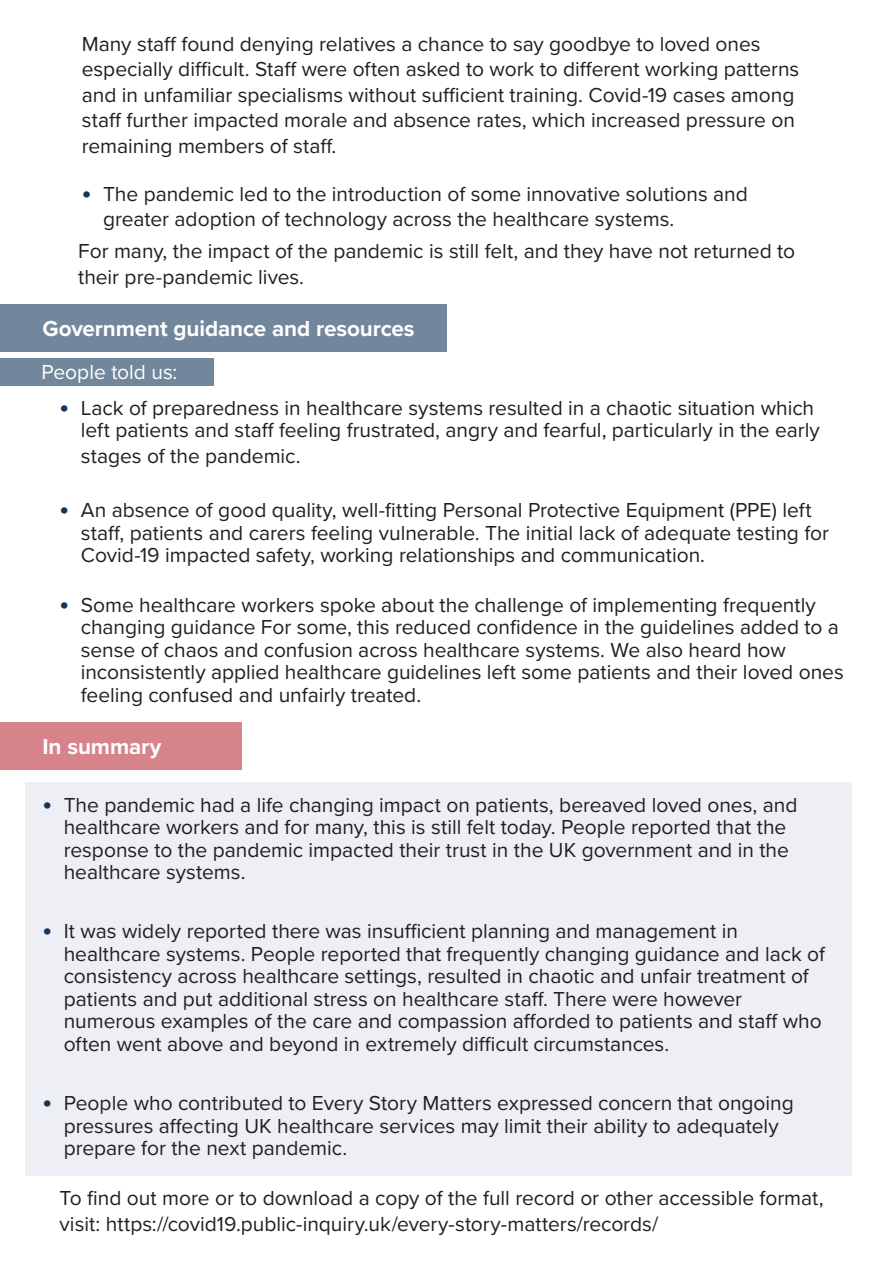
<style>
.page{position:relative;width:893px;height:1263px;background:#fff}
.page>*{position:absolute;margin:0;border:0;box-sizing:border-box;transform-origin:0 0}
.t1{font:700 22.5px "Proxima Nova";letter-spacing:-.005em;color:#fff}
.t2{font:21px/22.5px "Proxima Nova";color:#231f20}
.t3{font:21px "Proxima Nova";color:#fff}
.s1{font-weight:700;font-size:27px;color:#15365a}
</style>
<div class="page">
<div style="left:0;top:358px;width:213px;height:28px;background:#72869c"></div>
<div style="left:26px;top:782px;width:826px;height:394px;background:#eeeef5"></div>
<div style="left:0;top:722px;width:242px;height:48px;background:#d6838c"></div>
<div style="left:0;top:304px;width:446px;height:47px;background:#72869c"></div>
<p class="t2" style="left:82px;top:30px;width:719px;line-height:25.5px">Many staff found denying relatives a chance to say goodbye to loved ones especially difficult. Staff were often asked to work to different working patterns and in unfamiliar specialisms without sufficient training. Covid-19 cases among staff further impacted morale and absence rates, which increased pressure on remaining members of staff.</p>
<p class="t2" style="left:103px;top:180px;width:646px;line-height:25.5px;text-indent:-21px"><span class="s1">•</span> The pandemic led to the introduction of some innovative solutions and greater adoption of technology across the healthcare systems.</p>
<p class="t2" style="left:78px;top:238px;width:718px;line-height:25.5px">For many, the impact of the pandemic is still felt, and they have not returned to their pre-pandemic lives.</p>
<p class="t1" style="left:43px;top:311px;width:374px">Government guidance and resources</p>
<p class="t3" style="left:41px;top:356px;width:137px">People told us:</p>
<p class="t2" style="left:60px;top:396px;width:762px;text-align:right"><span class="s1">•</span> Lack of preparedness in healthcare systems resulted in a chaotic situation which left patients and staff feeling frustrated, angry and fearful, particularly in the early</p>
<p class="t2" style="left:81px;top:444px;width:221px">stages of the pandemic.</p>
<p class="t2" style="left:81px;top:498px;width:750px;text-indent:-21px"><span class="s1">•</span> An absence of good quality, well-fitting Personal Protective Equipment (PPE) left staff, patients and carers feeling vulnerable. The initial lack of adequate testing for<br>Covid-19 impacted safety, working relationships and communication.</p>
<p class="t2" style="left:81px;top:593px;width:764px;text-indent:-21px"><span class="s1">•</span> Some healthcare workers spoke about the challenge of implementing frequently changing guidance For some, this reduced confidence in the guidelines added to a sense of chaos and confusion across healthcare systems. We also heard how inconsistently applied healthcare guidelines left some patients and their loved ones feeling confused and unfairly treated.</p>
<p class="t1" style="left:43px;top:730px;width:120px">In summary</p>
<p class="t2" style="left:64px;top:792px;width:735px;text-indent:-21px"><span class="s1">•</span> The pandemic had a life changing impact on patients, bereaved loved ones, and healthcare workers and for many, this is still felt today. People reported that the response to the pandemic impacted their trust in the UK government and in the healthcare systems.</p>
<p class="t2" style="left:64px;top:919px;width:763px;text-indent:-21px"><span class="s1">•</span> It was widely reported there was insufficient planning and management in healthcare systems. People reported that frequently changing guidance and lack of consistency across healthcare settings, resulted in chaotic and unfair treatment of patients and put additional stress on healthcare staff. There were however numerous examples of the care and compassion afforded to patients and staff who often went above and beyond in extremely difficult circumstances.</p>
<p class="t2" style="left:64px;top:1091px;width:731px;text-indent:-21px"><span class="s1">•</span> People who contributed to Every Story Matters expressed concern that ongoing pressures affecting UK healthcare services may limit their ability to adequately prepare for the next pandemic.</p>
<p class="t2" style="left:60px;top:1184px;width:765px;line-height:25.5px">To find out more or to download a copy of the full record or other accessible format, visit: https://covid19.public-inquiry.uk/every-story-matters/records/</p>
</div>
